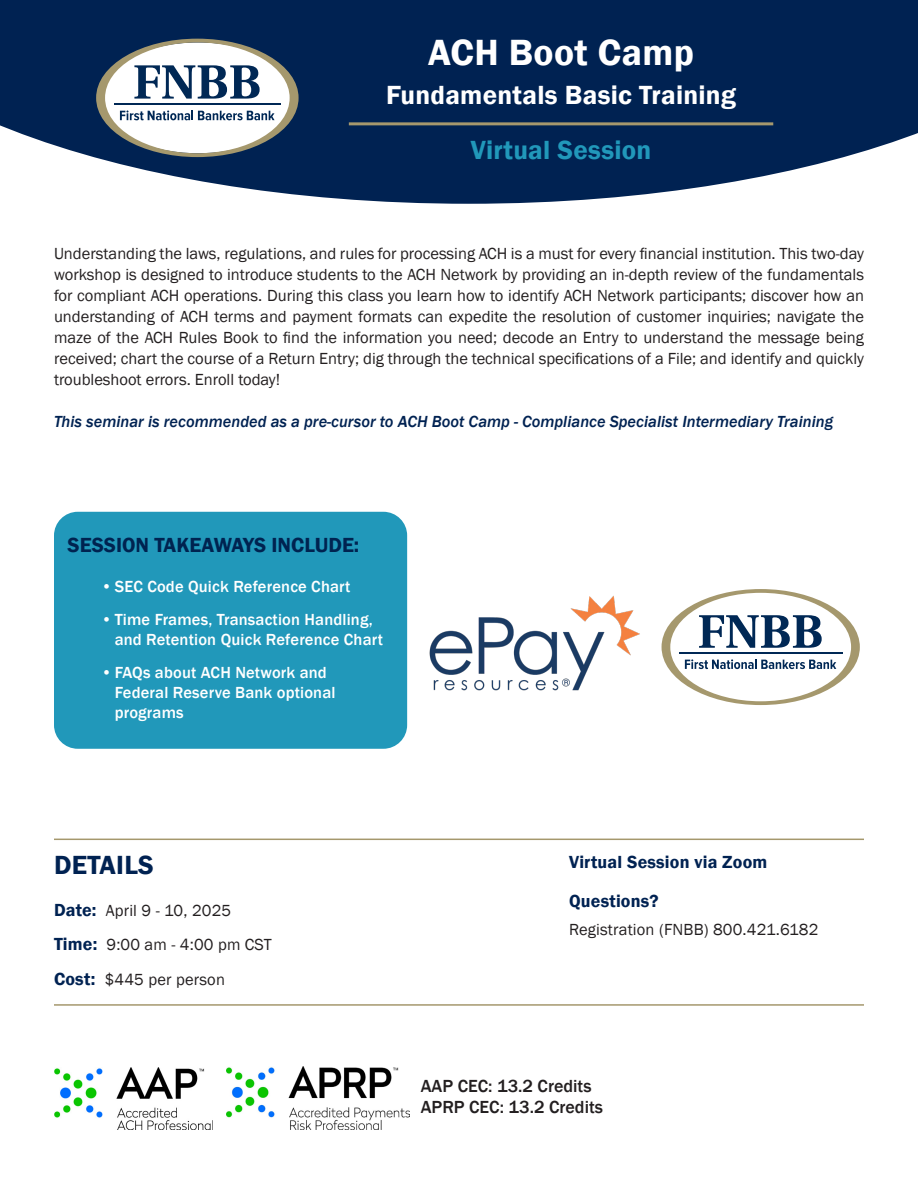
<style>
.page{position:relative;width:918px;height:1188px;background:#fff}
.page>*{position:absolute;margin:0;border:0;box-sizing:border-box;transform-origin:0 0}
.t1{font:600 37.5px "Franklin Gothic";letter-spacing:.01em;color:#fff}
.t2{font:600 27px "Franklin Gothic";letter-spacing:.01em;color:#fff}
.t3{font:600 27px "Franklin Gothic";letter-spacing:.01em;color:#2198ba}
.t4{font:600 27px "Franklin Gothic";letter-spacing:.01em;color:#002252}
.t5{font:600 21px "Franklin Gothic";color:#002350}
.t6{font:500 18px "Franklin Gothic";color:#231f20}
.t7{font:600 18px "Franklin Gothic";letter-spacing:.01em;color:#002252}
.t8{font:16.5px/21px "Franklin Gothic";color:#231f20;text-align:justify}
.t9{font:500 16.5px/19.8px "Franklin Gothic";letter-spacing:.01em;color:#fff}
.t10{font:italic 500 16.5px "Franklin Gothic";color:#002252}
.s1{font-weight:600;font-size:18px;color:#002252}
</style>
<div class="page">
<svg style="left:0;top:0;width:918px;height:204px;background:#223f69"></svg>
<hr style="left:349px;top:122px;width:424px;height:3px;background:#a5986d">
<svg style="left:96px;top:39px;width:203px;height:118px"></svg>
<hr style="left:54px;top:839px;width:810px;height:1px;background:#a5986d">
<hr style="left:54px;top:1004px;width:810px;height:2px;background:#a5986d">
<div style="left:54px;top:512px;width:353px;height:237px;background:#2198ba;border-radius:24px"></div>
<img style="left:429px;top:595px;width:211px;height:96px">
<svg style="left:662px;top:589px;width:198px;height:116px"></svg>
<img style="left:54px;top:1067px;width:159px;height:63px">
<img style="left:226px;top:1067px;width:183px;height:62px">
<p class="t1" style="left:428px;top:29px;width:267px">ACH Boot Camp</p>
<p class="t2" style="left:386px;top:78px;width:351px">Fundamentals Basic Training</p>
<p class="t3" style="left:471px;top:134px;width:182px">Virtual Session</p>
<p class="t8" style="left:54px;top:243px;width:812px">Understanding the laws, regulations, and rules for processing ACH is a must for every financial institution. This two-day workshop is designed to introduce students to the ACH Network by providing an in-depth review of the fundamentals for compliant ACH operations. During this class you learn how to identify ACH Network participants; discover how an understanding of ACH terms and payment formats can expedite the resolution of customer inquiries; navigate the maze of the ACH Rules Book to find the information you need; decode an Entry to understand the message being received; chart the course of a Return Entry; dig through the technical specifications of a File; and identify and quickly troubleshoot errors. Enroll today!</p>
<p class="t10" style="left:54px;top:411px;width:781px">This seminar is recommended as a pre-cursor to ACH Boot Camp - Compliance Specialist Intermediary Training</p>
<p class="t5" style="left:68px;top:532px;width:293px">SESSION TAKEAWAYS INCLUDE:</p>
<p class="t9" style="left:101px;top:577px;width:251px">•SEC Code Quick Reference Chart</p>
<p class="t9" style="left:115px;top:610px;width:270px;text-indent:-14px">•Time Frames, Transaction Handling, and Retention Quick Reference Chart</p>
<p class="t9" style="left:115px;top:663px;width:222px;text-indent:-14px">•FAQs about ACH Network and<br>Federal Reserve Bank optional programs</p>
<p class="t4" style="left:54px;top:848px;width:101px">DETAILS</p>
<p class="t8" style="left:54px;top:900px;width:179px"><span class="s1">Date:</span> April 9 - 10, 2025</p>
<p class="t8" style="left:54px;top:935px;width:219px"><span class="s1">Time:</span> 9:00 am - 4:00 pm CST</p>
<p class="t8" style="left:54px;top:969px;width:172px"><span class="s1">Cost:</span> $445 per person</p>
<p class="t7" style="left:569px;top:850px;width:200px">Virtual Session via Zoom</p>
<p class="t7" style="left:569px;top:890px;width:91px">Questions?</p>
<p class="t8" style="left:569px;top:919px;width:251px">Registration (FNBB) 800.421.6182</p>
<p class="t6" style="left:421px;top:1074px;width:172px">AAP CEC: 13.2 Credits</p>
<p class="t6" style="left:421px;top:1096px;width:184px">APRP CEC: 13.2 Credits</p>
</div>
